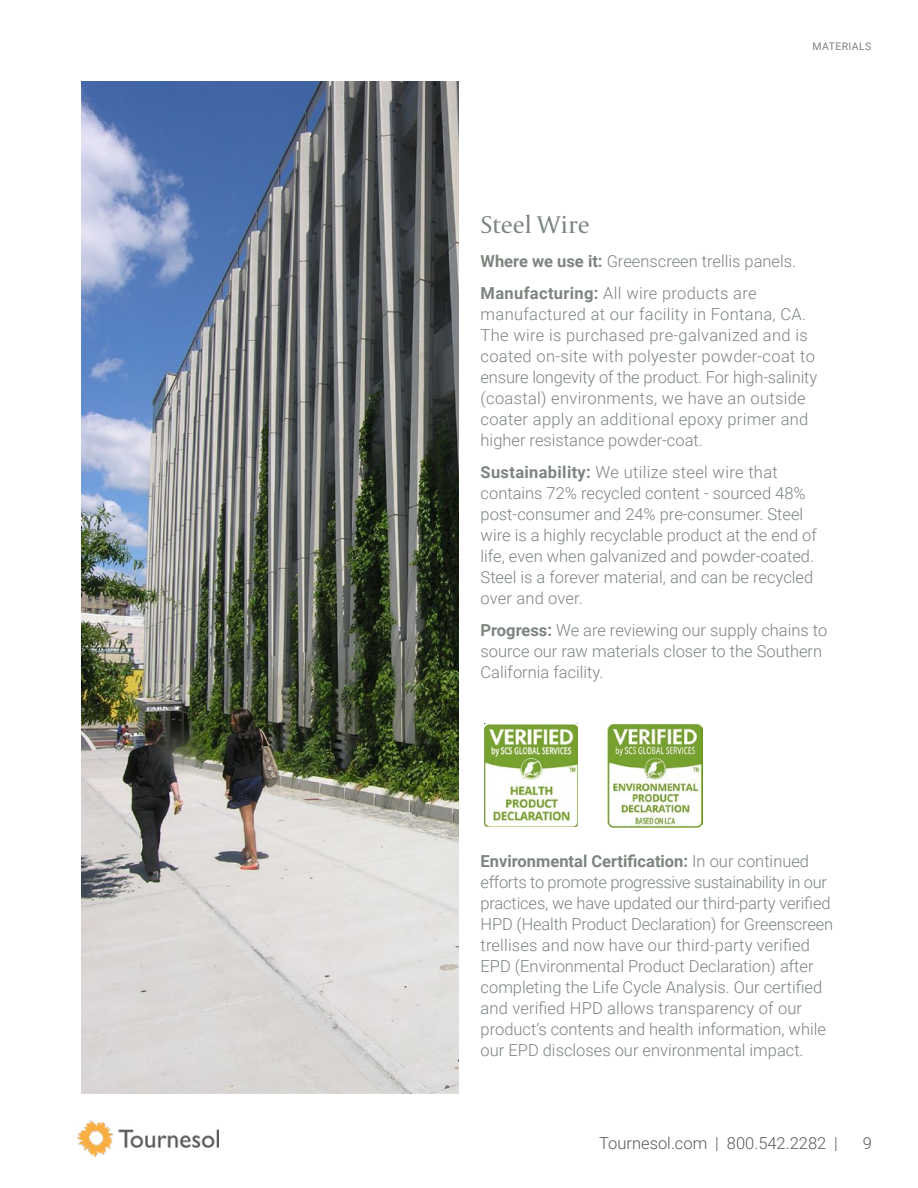
<style>
.page{position:relative;width:918px;height:1188px;background:#fff}
.page>*{position:absolute;margin:0;border:0;box-sizing:border-box;transform-origin:0 0}
.t1{font:25.5px "Capitolium 2";letter-spacing:-.01em;color:#7c857e}
.t2{font:300 16.5px/21px "Roboto";color:#7c857e}
.t3{font:300 16.5px/21px "Roboto";letter-spacing:.02em;color:#7c857e}
.t4{font:300 16.5px "Roboto";color:#595a5c}
.t5{font:10.5px "Roboto";letter-spacing:.035em;color:#7c857e}
.s1{font-weight:700}
</style>
<div class="page">
<img style="left:78px;top:1121px;width:140px;height:36px">
<img style="left:81px;top:81px;width:378px;height:1012px">
<img style="left:608px;top:724px;width:94px;height:103px">
<img style="left:484px;top:724px;width:94px;height:102px">
<p class="t5" style="left:813px;top:39px;width:60px">MATERIALS</p>
<h1 class="t1" style="left:481px;top:208px;width:111px">Steel Wire</h1>
<p class="t2" style="left:481px;top:245px;width:317px;line-height:31.8px"><span class="s1">Where we use it:</span> Greenscreen trellis panels.<br><span class="s1">Manufacturing:</span> All wire products are</p>
<p class="t3" style="left:481px;top:303px;width:338px">manufactured at our facility in Fontana, CA.<br>The wire is purchased pre-galvanized and is coated on-site with polyester powder-coat to ensure longevity of the product. For high-salinity (coastal) environments, we have an outside coater apply an additional epoxy primer and higher resistance powder-coat.</p>
<p class="t2" style="left:481px;top:461px;width:338px"><span class="s1">Sustainability:</span> We utilize steel wire that contains 72% recycled content - sourced 48% post-consumer and 24% pre-consumer. Steel wire is a highly recyclable product at the end of life, even when galvanized and powder-coated.<br>Steel is a forever material, and can be recycled over and over.</p>
<p class="t2" style="left:481px;top:619px;width:348px"><span class="s1">Progress:</span> We are reviewing our supply chains to source our raw materials closer to the Southern<br>California facility.</p>
<p class="t2" style="left:481px;top:850px;width:354px"><span class="s1">Environmental Certification:</span> In our continued efforts to promote progressive sustainability in our practices, we have updated our third-party verified HPD (Health Product Declaration) for Greenscreen trellises and now have our third-party verified EPD (Environmental Product Declaration) after completing the Life Cycle Analysis. Our certified and verified HPD allows transparency of our product’s contents and health information, while our EPD discloses our environmental impact.</p>
<p class="t4" style="left:599px;top:1131px;width:240px">Tournesol.com | 800.542.2282 |</p>
<p class="t4" style="left:863px;top:1131px;width:11px">9</p>
</div>
